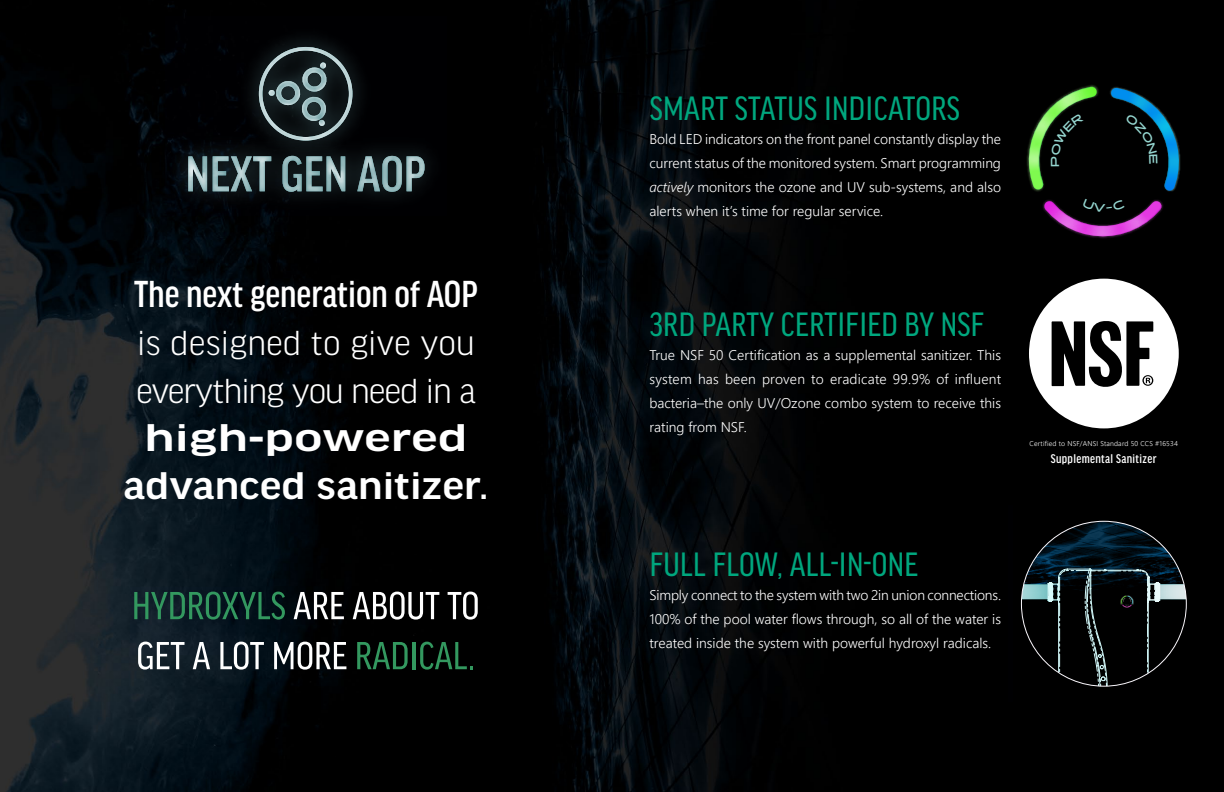
<style>
.page{position:relative;width:1224px;height:792px;background:#fff}
.page>*{position:absolute;margin:0;border:0;box-sizing:border-box;transform-origin:0 0}
.t1{font:500 condensed 53.4px "Good Headline Pro";color:#6b9ea1}
.t2{font:500 expanded 41px/48px "Good Headline Pro";color:#fff;text-align:center}
.t3{font:500 condensed 40px "Good Headline Pro";color:#fff}
.t4{font:300 37px/48px "Good Headline Pro";letter-spacing:-.03em;color:#fff}
.Feature_Content_Head{font:condensed 36px "Good Headline Pro";letter-spacing:.01em;color:#00a77e}
.Feature_Content{font:300 14px/24px "Segoe UI";color:#fff;text-align:justify}
.t5{font:500 condensed 13.4px "Good Headline Pro";letter-spacing:.025em;color:#fff}
.t6{font:700 11.6px "Halogen";color:#95d6d0}
.t7{font:300 7px "Segoe UI";letter-spacing:.025em;color:#fff}
.s1{font-style:italic}
.s2{font-family:"Good Headline Pro Extd";font-stretch:normal}
</style>
<div class="page">
<img style="left:0;top:0;width:1224px;height:792px">
<svg style="left:166px;top:17px;width:280px;height:199px;background:#101416"></svg>
<hr style="left:1008px;top:505px;width:4px;height:197px;background:#000002">
<svg style="left:1021px;top:521px;width:165px;height:165px;background:#0f1111"></svg>
<img style="left:1021px;top:528px;width:88px;height:132px">
<img style="left:1099px;top:526px;width:87px;height:132px">
<img style="left:1109px;top:86px;width:72px;height:107px">
<img style="left:1026px;top:83px;width:74px;height:110px">
<img style="left:1041px;top:198px;width:124px;height:42px">
<svg style="left:1029px;top:279px;width:150px;height:149px"></svg>
<div style="left:131px;top:588px;width:114px;height:67px;background:#0e1c27"></div>
<svg style="left:134px;top:592px;width:151px;height:28px"></svg>
<svg style="left:294px;top:592px;width:50px;height:27px"></svg>
<svg style="left:353px;top:592px;width:86px;height:28px"></svg>
<svg style="left:448px;top:592px;width:30px;height:28px"></svg>
<svg style="left:138px;top:642px;width:47px;height:28px"></svg>
<svg style="left:193px;top:642px;width:17px;height:27px"></svg>
<svg style="left:220px;top:642px;width:44px;height:28px"></svg>
<svg style="left:274px;top:642px;width:72px;height:28px"></svg>
<svg style="left:357px;top:642px;width:51px;height:27px"></svg>
<hr style="left:412px;top:642px;width:3px;height:27px;background:#33985f">
<svg style="left:420px;top:642px;width:53px;height:28px"></svg>
<svg style="left:1029px;top:87px;width:68px;height:103px;background:#1c3115"></svg>
<svg style="left:1111px;top:88px;width:68px;height:103px;background:#021f2e"></svg>
<svg style="left:1044px;top:199px;width:117px;height:37px;background:#491849"></svg>
<p class="Feature_Content_Head" style="left:650px;top:90px;width:312px">SMART STATUS INDICATORS</p>
<p class="Feature_Content" style="left:649px;top:126px;width:353px">Bold LED indicators on the front panel constantly display the current status of the monitored system. Smart programming <span class="s1">actively</span> monitors the ozone and UV sub-systems, and also alerts when it’s time for regular service.</p>
<p class="t1" style="left:186px;top:149px;width:242px">NEXT GEN AOP</p>
<p class="t6" style="left:1048px;top:167px;width:12px;rotate:-90deg">P</p>
<p class="t3" style="left:134px;top:275px;width:345px">The next generation of AOP</p>
<p class="t4" style="left:136px;top:319px;width:341px">is designed to give you everything you need in a</p>
<p class="t2" style="left:123px;top:414px;width:367px"><span class="s2">high-powered </span>advanced sanitizer.</p>
<p class="Feature_Content_Head" style="left:649px;top:306px;width:336px">3RD PARTY CERTIFIED BY NSF</p>
<p class="Feature_Content" style="left:649px;top:342px;width:353px">True NSF 50 Certification as a supplemental sanitizer. This system has been proven to eradicate 99.9% of influent bacteria–the only UV/Ozone combo system to receive this rating from NSF.</p>
<p class="t7" style="left:1030px;top:438px;width:150px">Certified to NSF/ANSI Standard 50 CCS #16534</p>
<p class="t5" style="left:1051px;top:452px;width:107px">Supplemental Sanitizer</p>
<p class="Feature_Content_Head" style="left:650px;top:546px;width:270px">FULL FLOW, ALL-IN-ONE</p>
<p class="Feature_Content" style="left:649px;top:582px;width:353px">Simply connect to the system with two 2in union connections.<br>100% of the pool water flows through, so all of the water is treated inside the system with powerful hydroxyl radicals.</p>
</div>
